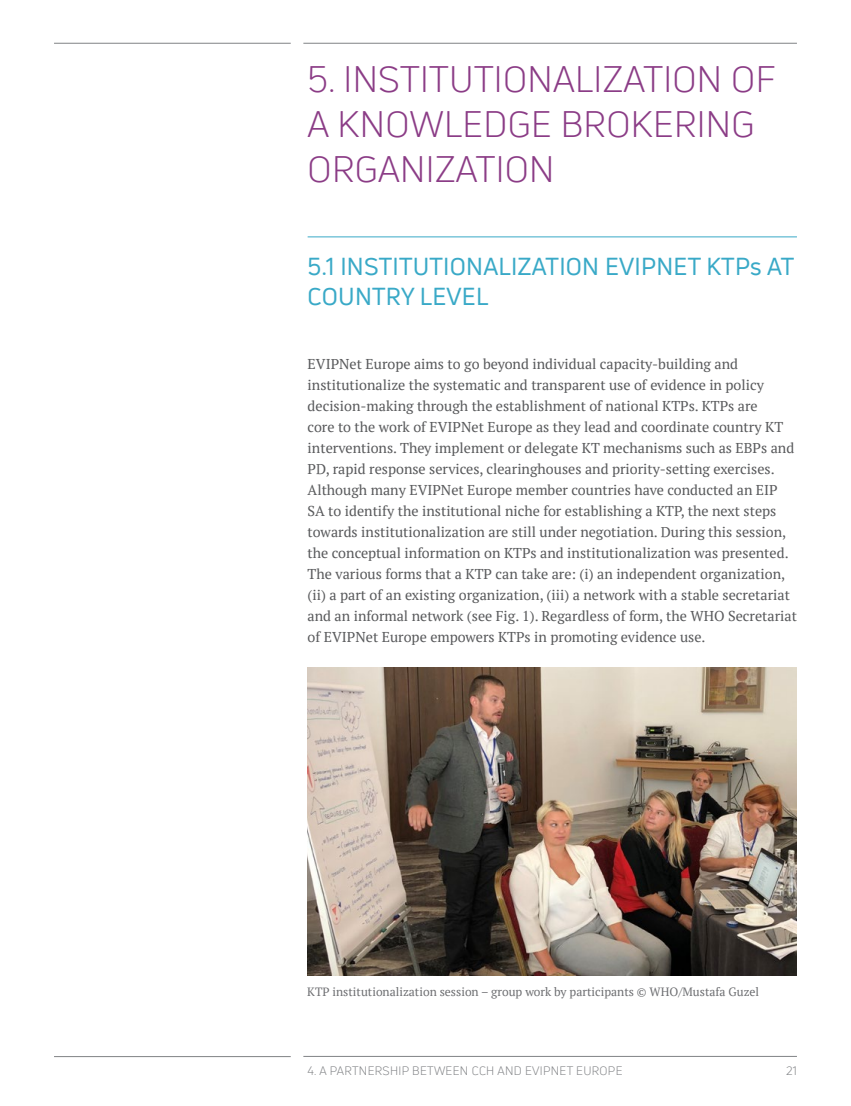
<style>
.page{position:relative;width:851px;height:1106px;background:#fff}
.page>*{position:absolute;margin:0;border:0;box-sizing:border-box;transform-origin:0 0}
.t1{font:36px/45px "Uni Neue";letter-spacing:.01em;color:#8b3c86}
.t2{font:24px/30px "Uni Neue";letter-spacing:.01em;color:#39a9c7}
.t3{font:14.25px/21px "PT Serif";color:#58595b}
.t4{font:12px "PT Serif";color:#6d6e71}
.t5{font:12px "Uni Neue";letter-spacing:.025em;color:#808285}
</style>
<div class="page">
<hr style="left:303px;top:43px;width:493px;height:1px;background:#808285">
<hr style="left:54px;top:43px;width:237px;height:1px;background:#808285">
<hr style="left:303px;top:1056px;width:493px;height:1px;background:#808285">
<hr style="left:54px;top:1056px;width:237px;height:1px;background:#808285">
<hr style="left:307px;top:237px;width:489px;height:1px;background:#39a9c7">
<img style="left:307px;top:668px;width:489px;height:307px">
<h1 class="t1" style="left:307px;top:56px;width:469px">5. INSTITUTIONALIZATION OF<br>A KNOWLEDGE BROKERING<br>ORGANIZATION</h1>
<h2 class="t2" style="left:307px;top:251px;width:488px">5.1 INSTITUTIONALIZATION EVIPNET KTPs AT<br>COUNTRY LEVEL</h2>
<p class="t3" style="left:307px;top:353px;width:490px">EVIPNet Europe aims to go beyond individual capacity-building and institutionalize the systematic and transparent use of evidence in policy decision-making through the establishment of national KTPs. KTPs are<br>core to the work of EVIPNet Europe as they lead and coordinate country KT interventions. They implement or delegate KT mechanisms such as EBPs and PD, rapid response services, clearinghouses and priority-setting exercises.<br>Although many EVIPNet Europe member countries have conducted an EIP SA to identify the institutional niche for establishing a KTP, the next steps towards institutionalization are still under negotiation. During this session, the conceptual information on KTPs and institutionalization was presented.<br>The various forms that a KTP can take are: (i) an independent organization, (ii) a part of an existing organization, (iii) a network with a stable secretariat and an informal network (see Fig. 1). Regardless of form, the WHO Secretariat of EVIPNet Europe empowers KTPs in promoting evidence use.</p>
<p class="t4" style="left:307px;top:983px;width:453px">KTP institutionalization session – group work by participants © WHO/Mustafa Guzel</p>
<p class="t5" style="left:307px;top:1063px;width:316px">4. A PARTNERSHIP BETWEEN CCH AND EVIPNET EUROPE</p>
<p class="t5" style="left:785px;top:1063px;width:12px">21</p>
</div>
